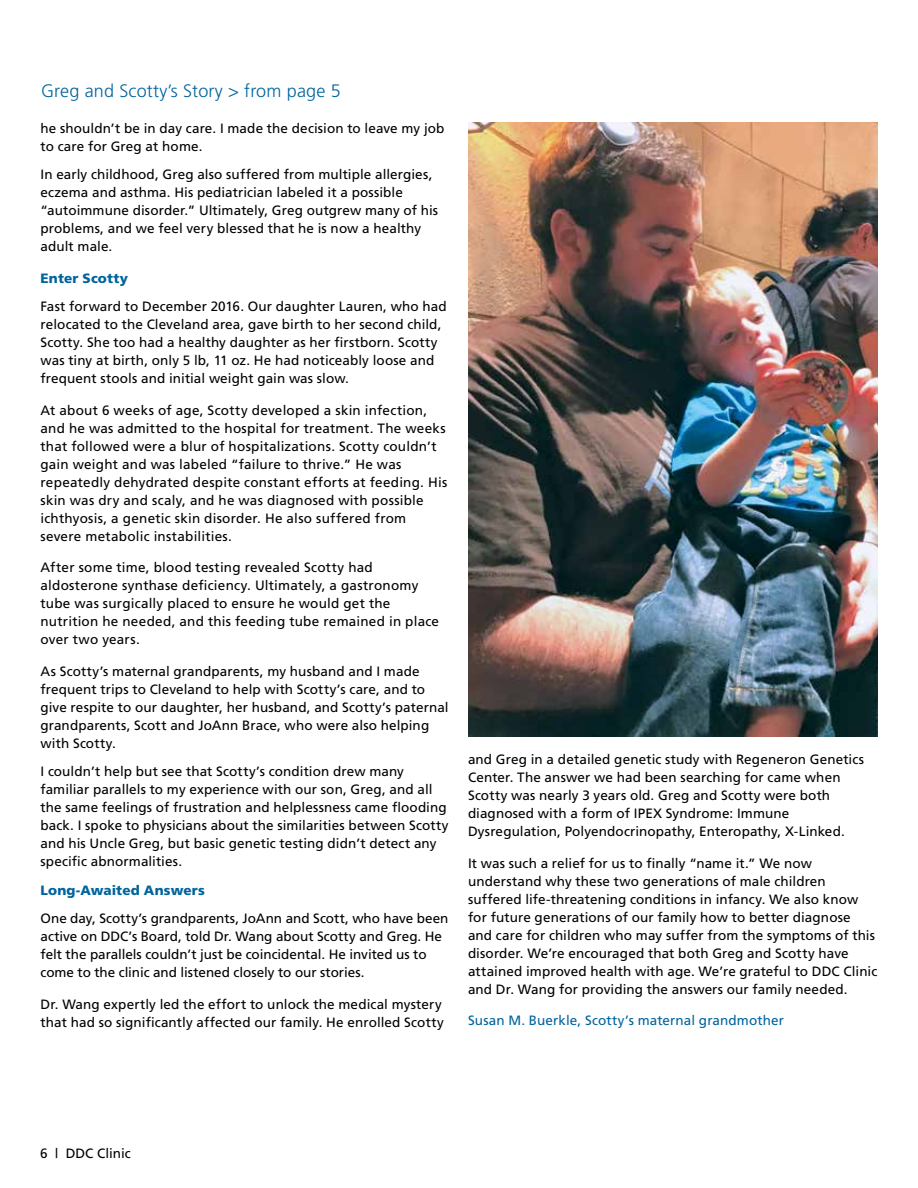
<style>
.page{position:relative;width:918px;height:1188px;background:#fff}
.page>*{position:absolute;margin:0;border:0;box-sizing:border-box;transform-origin:0 0}
.t1{font:300 18px "Frutiger";letter-spacing:.01em;color:#00649d}
.t2{font:13.5px/18px "Frutiger";letter-spacing:.01em;color:#000}
.t3{font:13.5px "Frutiger";letter-spacing:.005em;color:#00649d}
.t4{font:900 13.5px "Frutiger";letter-spacing:.01em;color:#00649d}
</style>
<div class="page">
<img style="left:468px;top:122px;width:409px;height:614px">
<h1 class="t1" style="left:41px;top:81px;width:301px">Greg and Scotty’s Story &gt; from page 5</h1>
<p class="t2" style="left:40px;top:119px;width:405px">he shouldn’t be in day care. I made the decision to leave my job to care for Greg at home.</p>
<p class="t2" style="left:40px;top:166px;width:399px">In early childhood, Greg also suffered from multiple allergies, eczema and asthma. His pediatrician labeled it a possible “autoimmune disorder.” Ultimately, Greg outgrew many of his problems, and we feel very blessed that he is now a healthy adult male.</p>
<p class="t4" style="left:40px;top:270px;width:89px">Enter Scotty</p>
<p class="t2" style="left:40px;top:298px;width:408px">Fast forward to December 2016. Our daughter Lauren, who had relocated to the Cleveland area, gave birth to her second child, Scotty. She too had a healthy daughter as her firstborn. Scotty was tiny at birth, only 5 lb, 11 oz. He had noticeably loose and frequent stools and initial weight gain was slow.</p>
<p class="t2" style="left:40px;top:401px;width:408px">At about 6 weeks of age, Scotty developed a skin infection, and he was admitted to the hospital for treatment. The weeks that followed were a blur of hospitalizations. Scotty couldn’t gain weight and was labeled “failure to thrive.” He was repeatedly dehydrated despite constant efforts at feeding. His skin was dry and scaly, and he was diagnosed with possible ichthyosis, a genetic skin disorder. He also suffered from severe metabolic instabilities.</p>
<p class="t2" style="left:40px;top:559px;width:400px">After some time, blood testing revealed Scotty had aldosterone synthase deficiency. Ultimately, a gastronomy tube was surgically placed to ensure he would get the nutrition he needed, and this feeding tube remained in place over two years.</p>
<p class="t2" style="left:40px;top:662px;width:410px">As Scotty’s maternal grandparents, my husband and I made frequent trips to Cleveland to help with Scotty’s care, and to give respite to our daughter, her husband, and Scotty’s paternal grandparents, Scott and JoAnn Brace, who were also helping with Scotty.</p>
<p class="t2" style="left:40px;top:763px;width:410px">I couldn’t help but see that Scotty’s condition drew many familiar parallels to my experience with our son, Greg, and all the same feelings of frustration and helplessness came flooding back. I spoke to physicians about the similarities between Scotty and his Uncle Greg, but basic genetic testing didn’t detect any specific abnormalities.</p>
<p class="t4" style="left:40px;top:882px;width:166px">Long-Awaited Answers</p>
<p class="t2" style="left:40px;top:910px;width:409px">One day, Scotty’s grandparents, JoAnn and Scott, who have been active on DDC’s Board, told Dr. Wang about Scotty and Greg. He felt the parallels couldn’t just be coincidental. He invited us to come to the clinic and listened closely to our stories.</p>
<p class="t2" style="left:40px;top:995px;width:405px">Dr. Wang expertly led the effort to unlock the medical mystery that had so significantly affected our family. He enrolled Scotty</p>
<p class="t2" style="left:468px;top:751px;width:398px">and Greg in a detailed genetic study with Regeneron Genetics Center. The answer we had been searching for came when Scotty was nearly 3 years old. Greg and Scotty were both diagnosed with a form of IPEX Syndrome: Immune Dysregulation, Polyendocrinopathy, Enteropathy, X-Linked.</p>
<p class="t2" style="left:468px;top:854px;width:411px">It was such a relief for us to finally “name it.” We now understand why these two generations of male children suffered life-threatening conditions in infancy. We also know for future generations of our family how to better diagnose and care for children who may suffer from the symptoms of this disorder. We’re encouraged that both Greg and Scotty have attained improved health with age. We’re grateful to DDC Clinic and Dr. Wang for providing the answers our family needed.</p>
<p class="t3" style="left:468px;top:1013px;width:317px">Susan M. Buerkle, Scotty’s maternal grandmother</p>
<p class="t2" style="left:40px;top:1144px;width:92px">6 | DDC Clinic</p>
</div>
